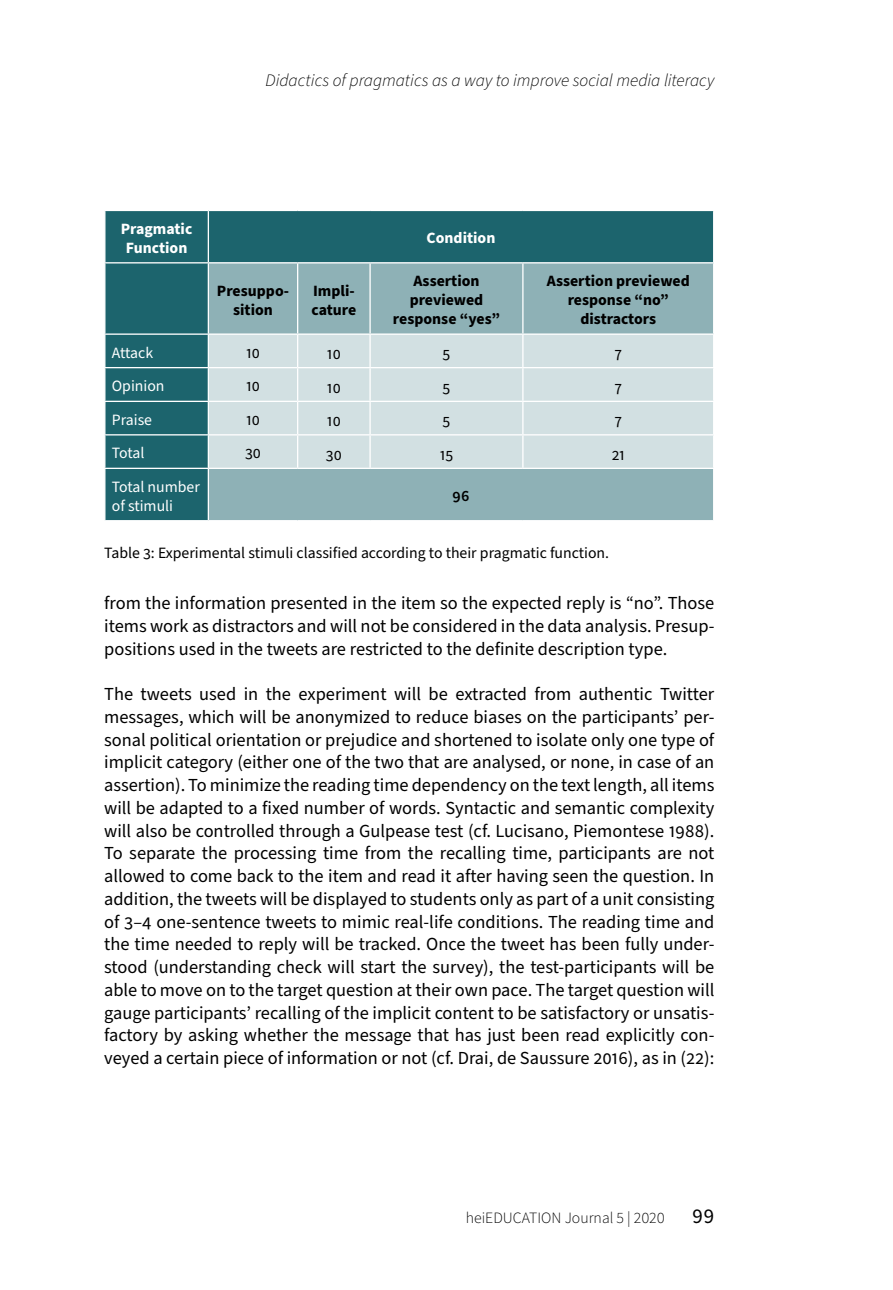
<style>
.page{position:relative;width:893px;height:1290px;background:#fff}
.page>*{position:absolute;margin:0;border:0;box-sizing:border-box;transform-origin:0 0}
.t1{font:21px "Source Sans Pro";color:#000}
.Textkörper{font:18.38px/22.8px "Source Sans Pro";color:#000;text-align:justify}
.t2{font:italic 300 17.5px "Source Sans Pro";letter-spacing:-.005em;color:#000}
.Tabelle_Überschrift{font:700 15.75px/18.9px "Source Sans Pro";color:#000;text-align:center}
.BU{font:15.75px "Source Sans Pro";color:#000}
.Tabelle_Inhalt_links{font:15.75px/18.9px "Source Sans Pro";color:#fff}
.Tabelle_Überschrift-2{font:700 15.75px/18.9px "Source Sans Pro";color:#fff;text-align:center}
.Tabelle_Inhalt_zentr{font:15.75px "Source Sans Pro";color:#000}
.t3{font:300 15.75px "Source Sans Pro";color:#000}
.Tabelle_Inhalt_zentr-2{font:600 15.75px "Source Sans Pro";color:#000}
</style>
<div class="page">
<div style="left:105px;top:211px;width:608px;height:309px;background:#1c646d"></div>
<div style="left:209px;top:263px;width:504px;height:257px;background:#8eb1b6"></div>
<div style="left:209px;top:335px;width:504px;height:133px;background:#d2e0e2"></div>
<hr style="left:208px;top:211px;width:1px;height:51px;background:#fff">
<hr style="left:104px;top:262px;width:104px;height:1px;background:#fff">
<hr style="left:208px;top:262px;width:90px;height:1px;background:#fff">
<hr style="left:208px;top:263px;width:1px;height:70px;background:#fff">
<hr style="left:298px;top:262px;width:72px;height:1px;background:#fff">
<hr style="left:297px;top:263px;width:1px;height:70px;background:#fff">
<hr style="left:370px;top:262px;width:153px;height:1px;background:#fff">
<hr style="left:369px;top:263px;width:2px;height:70px;background:#fff">
<hr style="left:523px;top:262px;width:191px;height:1px;background:#fff">
<hr style="left:522px;top:263px;width:2px;height:70px;background:#fff">
<hr style="left:104px;top:333px;width:104px;height:2px;background:#fff">
<hr style="left:208px;top:333px;width:90px;height:2px;background:#fff">
<hr style="left:208px;top:335px;width:1px;height:32px;background:#fff">
<hr style="left:298px;top:333px;width:72px;height:2px;background:#fff">
<hr style="left:297px;top:335px;width:1px;height:32px;background:#fff">
<hr style="left:370px;top:333px;width:153px;height:2px;background:#fff">
<hr style="left:369px;top:335px;width:2px;height:32px;background:#fff">
<hr style="left:523px;top:333px;width:191px;height:2px;background:#fff">
<hr style="left:522px;top:335px;width:2px;height:32px;background:#fff">
<hr style="left:104px;top:367px;width:104px;height:1px;background:#fff">
<hr style="left:208px;top:367px;width:90px;height:1px;background:#fff">
<hr style="left:208px;top:368px;width:1px;height:33px;background:#fff">
<hr style="left:298px;top:367px;width:72px;height:1px;background:#fff">
<hr style="left:297px;top:368px;width:1px;height:33px;background:#fff">
<hr style="left:370px;top:367px;width:153px;height:1px;background:#fff">
<hr style="left:369px;top:368px;width:2px;height:33px;background:#fff">
<hr style="left:523px;top:367px;width:191px;height:1px;background:#fff">
<hr style="left:522px;top:368px;width:2px;height:33px;background:#fff">
<hr style="left:104px;top:401px;width:104px;height:1px;background:#fff">
<hr style="left:208px;top:401px;width:90px;height:1px;background:#fff">
<hr style="left:208px;top:402px;width:1px;height:32px;background:#fff">
<hr style="left:298px;top:401px;width:72px;height:1px;background:#fff">
<hr style="left:297px;top:402px;width:1px;height:32px;background:#fff">
<hr style="left:370px;top:401px;width:153px;height:1px;background:#fff">
<hr style="left:369px;top:402px;width:2px;height:32px;background:#fff">
<hr style="left:523px;top:401px;width:191px;height:1px;background:#fff">
<hr style="left:522px;top:402px;width:2px;height:32px;background:#fff">
<hr style="left:104px;top:434px;width:104px;height:1px;background:#fff">
<hr style="left:208px;top:434px;width:90px;height:1px;background:#fff">
<hr style="left:208px;top:435px;width:1px;height:33px;background:#fff">
<hr style="left:298px;top:434px;width:72px;height:1px;background:#fff">
<hr style="left:297px;top:435px;width:1px;height:33px;background:#fff">
<hr style="left:370px;top:434px;width:153px;height:1px;background:#fff">
<hr style="left:369px;top:435px;width:2px;height:33px;background:#fff">
<hr style="left:523px;top:434px;width:191px;height:1px;background:#fff">
<hr style="left:522px;top:435px;width:2px;height:33px;background:#fff">
<hr style="left:104px;top:468px;width:104px;height:1px;background:#fff">
<hr style="left:208px;top:468px;width:90px;height:1px;background:#fff">
<hr style="left:208px;top:469px;width:1px;height:51px;background:#fff">
<hr style="left:298px;top:468px;width:72px;height:1px;background:#fff">
<hr style="left:370px;top:468px;width:153px;height:1px;background:#fff">
<hr style="left:523px;top:468px;width:191px;height:1px;background:#fff">
<p class="t2" style="left:265px;top:68px;width:450px">Didactics of pragmatics as a way to improve social media literacy</p>
<p class="Tabelle_Überschrift-2" style="left:121px;top:220px;width:73px">Pragmatic<br>Function</p>
<p class="Tabelle_Überschrift-2" style="left:427px;top:229px;width:70px">Condition</p>
<p class="Tabelle_Überschrift" style="left:217px;top:282px;width:74px">Presuppo&shy;sition</p>
<p class="Tabelle_Überschrift" style="left:311px;top:282px;width:46px;text-align:left">Impli&shy;cature</p>
<p class="Tabelle_Überschrift" style="left:393px;top:272px;width:109px">Assertion previewed response “yes”</p>
<p class="Tabelle_Überschrift" style="left:547px;top:272px;width:144px">Assertion previewed response “no” distractors</p>
<p class="Tabelle_Inhalt_links" style="left:112px;top:343px;width:43px">Attack</p>
<p class="Tabelle_Inhalt_zentr" style="left:246px;top:342px;width:15px">10</p>
<p class="Tabelle_Inhalt_zentr" style="left:327px;top:343px;width:15px">10</p>
<p class="Tabelle_Inhalt_zentr" style="left:443px;top:343px;width:9px">5</p>
<p class="Tabelle_Inhalt_zentr" style="left:614px;top:343px;width:9px">7</p>
<p class="Tabelle_Inhalt_links" style="left:112px;top:377px;width:54px">Opinion</p>
<p class="Tabelle_Inhalt_zentr" style="left:246px;top:376px;width:15px">10</p>
<p class="Tabelle_Inhalt_zentr" style="left:327px;top:377px;width:15px">10</p>
<p class="Tabelle_Inhalt_zentr" style="left:443px;top:377px;width:9px">5</p>
<p class="Tabelle_Inhalt_zentr" style="left:614px;top:377px;width:9px">7</p>
<p class="Tabelle_Inhalt_links" style="left:112px;top:411px;width:42px">Praise</p>
<p class="Tabelle_Inhalt_zentr" style="left:246px;top:409px;width:15px">10</p>
<p class="Tabelle_Inhalt_zentr" style="left:327px;top:410px;width:15px">10</p>
<p class="Tabelle_Inhalt_zentr" style="left:443px;top:410px;width:9px">5</p>
<p class="Tabelle_Inhalt_zentr" style="left:614px;top:410px;width:9px">7</p>
<p class="Tabelle_Inhalt_links" style="left:112px;top:444px;width:34px">Total</p>
<p class="Tabelle_Inhalt_zentr" style="left:245px;top:443px;width:17px">30</p>
<p class="Tabelle_Inhalt_zentr" style="left:326px;top:444px;width:17px">30</p>
<p class="Tabelle_Inhalt_zentr" style="left:440px;top:444px;width:15px">15</p>
<p class="Tabelle_Inhalt_zentr" style="left:612px;top:444px;width:15px">21</p>
<p class="Tabelle_Inhalt_links" style="left:112px;top:478px;width:90px">Total number of stimuli</p>
<p class="Tabelle_Inhalt_zentr-2" style="left:453px;top:486px;width:18px">96</p>
<p class="BU" style="left:104px;top:542px;width:506px">Table 3: Experimental stimuli classified according to their pragmatic function.</p>
<p class="Textkörper" style="left:104px;top:592px;width:612px">from the information presented in the item so the expected reply is “no”. Those items work as distractors and will not be considered in the data analysis. Presup&shy;positions used in the tweets are restricted to the definite description type.</p>
<p class="Textkörper" style="left:104px;top:683px;width:612px">The tweets used in the experiment will be extracted from authentic Twitter messages, which will be anonymized to reduce biases on the participants’ per&shy;sonal political orientation or prejudice and shortened to isolate only one type of implicit category (either one of the two that are analysed, or none, in case of an assertion). To minimize the reading time dependency on the text length, all items will be adapted to a fixed number of words. Syntactic and semantic complexity will also be controlled through a Gulpease test (cf. Lucisano, Piemontese 1988).<br>To separate the processing time from the recalling time, participants are not allowed to come back to the item and read it after having seen the question. In addition, the tweets will be displayed to students only as part of a unit consisting of 3–4 one-sentence tweets to mimic real-life conditions. The reading time and the time needed to reply will be tracked. Once the tweet has been fully under&shy;stood (understanding check will start the survey), the test-participants will be able to move on to the target question at their own pace. The target question will gauge participants’ recalling of the implicit content to be satisfactory or unsatis&shy;factory by asking whether the message that has just been read explicitly con&shy;veyed a certain piece of information or not (cf. Drai, de Saussure 2016), as in (22):</p>
<p class="t3" style="left:466px;top:1208px;width:200px">heiEDUCATION Journal 5 | 2020</p>
<p class="t1" style="left:692px;top:1202px;width:24px">99</p>
</div>
